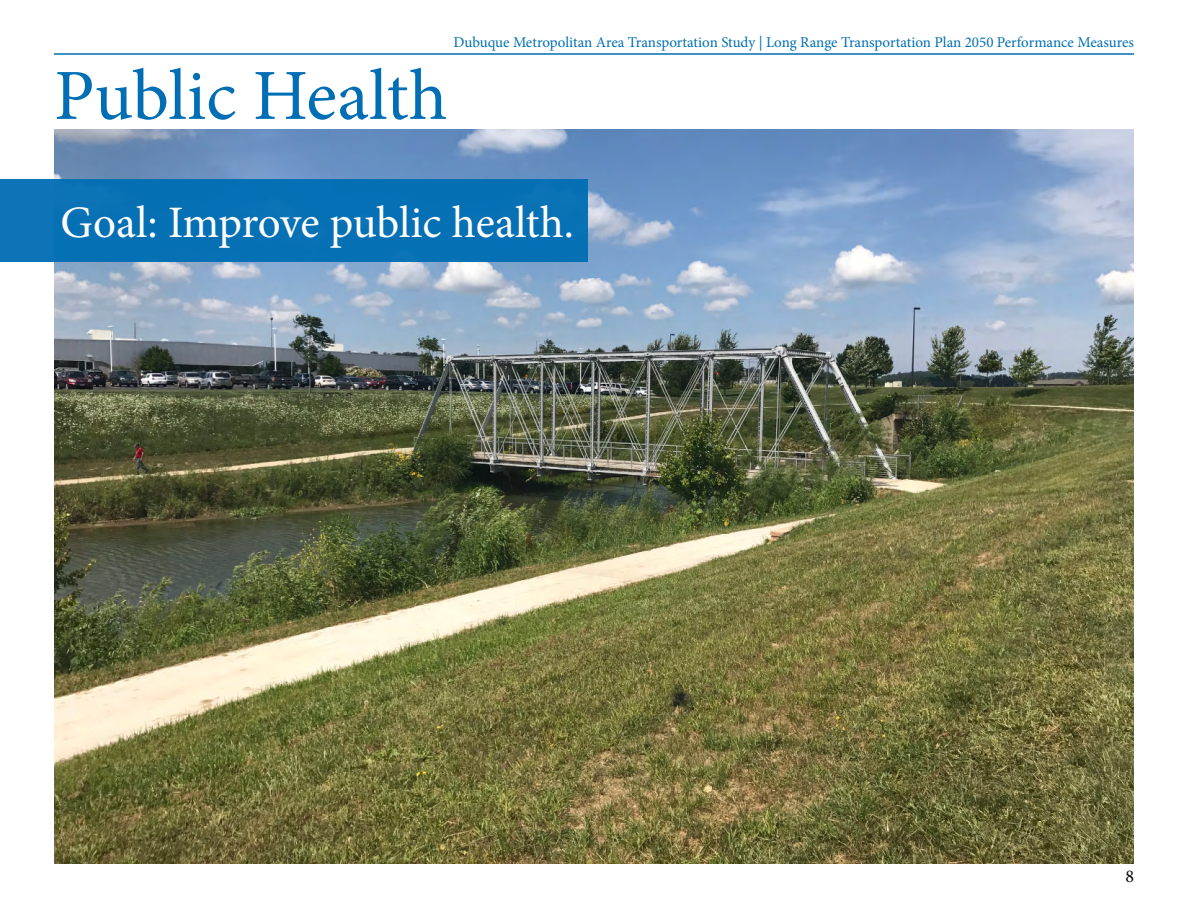
<style>
.page{position:relative;width:1188px;height:918px;background:#fff}
.page>*{position:absolute;margin:0;border:0;box-sizing:border-box;transform-origin:0 0}
.t1{font:72px "Minion Pro";color:#006eb4}
.t2{font:45px "Minion Pro";letter-spacing:-.005em;color:#fff}
.t3{font:18px "Minion Pro";color:#000}
.t4{font:15px "Minion Pro";letter-spacing:-.005em;color:#006eb4}
</style>
<div class="page">
<img style="left:54px;top:130px;width:1080px;height:734px">
<hr style="left:54px;top:53px;width:1080px;height:2px;background:#006eb4">
<div style="left:0;top:179px;width:588px;height:83px;background:#006eb4"></div>
<p class="t4" style="left:453px;top:32px;width:682px">Dubuque Metropolitan Area Transportation Study | Long Range Transportation Plan 2050 Performance Measures</p>
<h1 class="t1" style="left:54px;top:48px;width:395px">Public Health</h1>
<h2 class="t2" style="left:60px;top:192px;width:515px">Goal: Improve public health.</h2>
<p class="t3" style="left:1125px;top:865px;width:10px">8</p>
</div>
